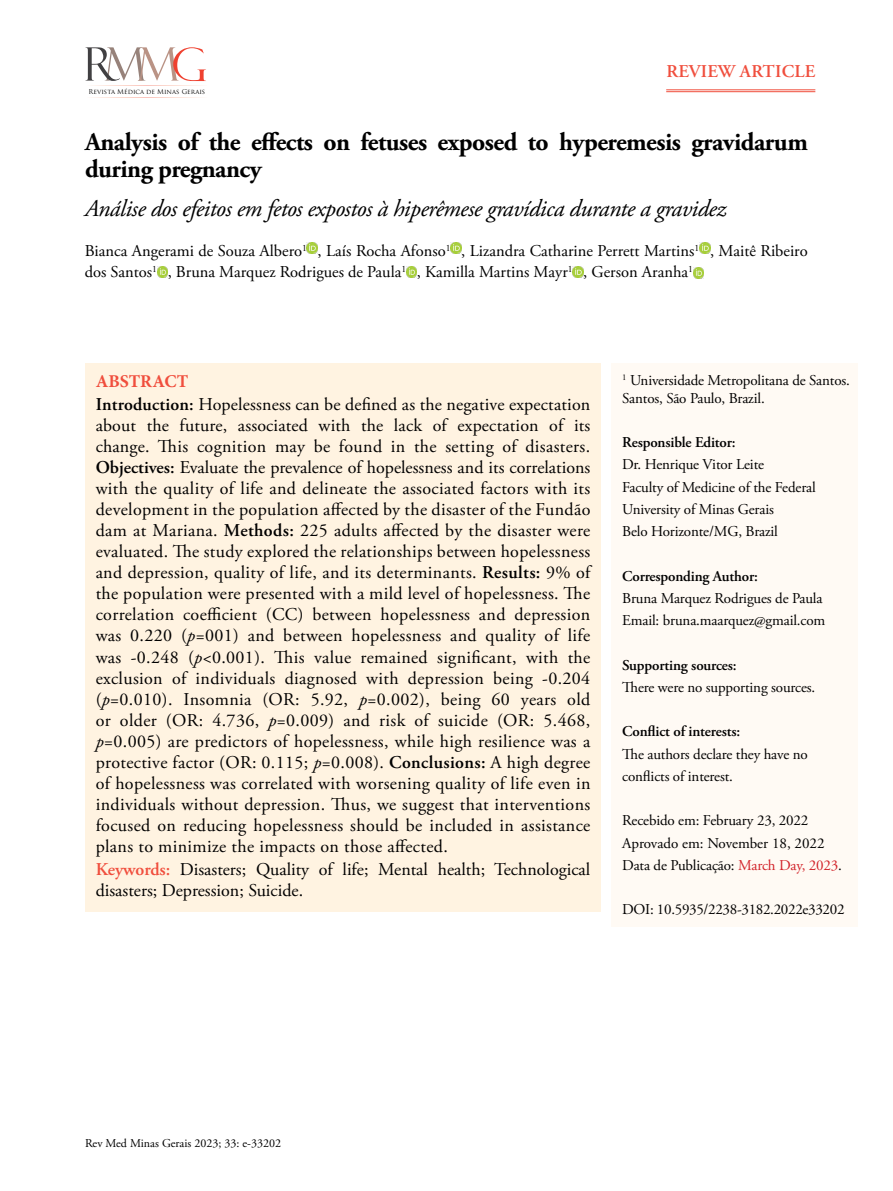
<style>
.page{position:relative;width:893px;height:1191px;background:#fff}
.page>*{position:absolute;margin:0;border:0;box-sizing:border-box;transform-origin:0 0}
.t1{font:700 25.5px/27px "Adobe Garamond Pro";letter-spacing:-.02em;color:#000}
.t2{font:italic 24px "Adobe Garamond Pro";letter-spacing:-.02em;color:#000}
.t3{font:18px/21px "Adobe Garamond Pro";color:#000;text-align:justify}
.t4{font:600 18px "Adobe Garamond Pro";letter-spacing:.015em;color:#f04e3d}
.t5{font:700 18px "Minion Pro";color:#f04e3d}
.t6{font:16.5px/21px "Adobe Garamond Pro";color:#000}
.t7{font:15px/22.2px "Adobe Garamond Pro";letter-spacing:-.01em;color:#000}
.t8{font:600 15px "Adobe Garamond Pro";letter-spacing:-.01em;color:#000}
.t9{font:12px "Adobe Garamond Pro";color:#000101}
.t10{font:6.6px "Trajan Pro";color:#000}
.s1{font-weight:600}
.s2{font-style:italic}
.s3{font-weight:600;color:#f04e3d}
.s4{color:#d2232a}
</style>
<div class="page">
<div style="left:85px;top:363px;width:516px;height:548px;background:#fff3e1"></div>
<div style="left:612px;top:363px;width:246px;height:563px;background:#fffaf4"></div>
<hr style="left:666px;top:90px;width:149px;height:1px;background:#f04e3d">
<hr style="left:666px;top:91px;width:149px;height:1px;background:#f04e3d">
<svg style="left:85px;top:47px;width:121px;height:34px"></svg>
<svg style="left:92px;top:97px;width:109px;height:1px"></svg>
<svg style="left:92px;top:85px;width:109px;height:1px"></svg>
<svg style="left:307px;top:242px;width:11px;height:11px"></svg>
<svg style="left:451px;top:242px;width:10px;height:11px"></svg>
<svg style="left:699px;top:242px;width:11px;height:11px"></svg>
<svg style="left:157px;top:267px;width:11px;height:10px"></svg>
<svg style="left:406px;top:267px;width:11px;height:10px"></svg>
<svg style="left:573px;top:267px;width:10px;height:10px"></svg>
<svg style="left:693px;top:267px;width:11px;height:11px"></svg>
<p class="t10" style="left:88px;top:87px;width:118px">Revista Médica de Minas Gerais</p>
<p class="t4" style="left:666px;top:61px;width:150px">REVIEW ARTICLE</p>
<h1 class="t1" style="left:85px;top:129px;width:724px">Analysis of the effects on fetuses exposed to hyperemesis gravidarum during pregnancy</h1>
<h2 class="t2" style="left:85px;top:194px;width:643px">Análise dos efeitos em fetos expostos à hiperêmese gravídica durante a gravidez</h2>
<p class="t6" style="left:85px;top:241px;width:724px">Bianca Angerami de Souza Albero<sup>1</sup> , Laís Rocha Afonso<sup>1</sup> , Lizandra Catharine Perrett Martins<sup>1</sup> , Maitê Ribeiro dos Santos<sup>1</sup> , Bruna Marquez Rodrigues de Paula<sup>1</sup> , Kamilla Martins Mayr<sup>1</sup> , Gerson Aranha<sup>1</sup></p>
<p class="t5" style="left:96px;top:368px;width:94px">ABSTRACT</p>
<p class="t3" style="left:96px;top:395px;width:496px"><span class="s1">Introduction:</span> Hopelessness can be defined as the negative expectation about the future, associated with the lack of expectation of its change. This cognition may be found in the setting of disasters.<br><span class="s1">Objectives:</span> Evaluate the prevalence of hopelessness and its correlations with the quality of life and delineate the associated factors with its development in the population affected by the disaster of the Fundão dam at Mariana. <span class="s1">Methods:</span> 225 adults affected by the disaster were evaluated. The study explored the relationships between hopelessness and depression, quality of life, and its determinants. <span class="s1">Results:</span> 9% of the population were presented with a mild level of hopelessness. The correlation coefficient (CC) between hopelessness and depression was 0.220 (<span class="s2">p</span>=001) and between hopelessness and quality of life was -0.248 (<span class="s2">p</span>&lt;0.001). This value remained significant, with the exclusion of individuals diagnosed with depression being -0.204 (<span class="s2">p</span>=0.010). Insomnia (OR: 5.92, <span class="s2">p</span>=0.002), being 60 years old or older (OR: 4.736, <span class="s2">p</span>=0.009) and risk of suicide (OR: 5.468, <span class="s2">p</span>=0.005) are predictors of hopelessness, while high resilience was a protective factor (OR: 0.115; <span class="s2">p</span>=0.008). <span class="s1">Conclusions:</span> A high degree of hopelessness was correlated with worsening quality of life even in individuals without depression. Thus, we suggest that interventions focused on reducing hopelessness should be included in assistance plans to minimize the impacts on those affected.</p>
<p class="t3" style="left:96px;top:859px;width:496px"><span class="s3">Keywords:</span> Disasters; Quality of life; Mental health; Technological disasters; Depression; Suicide.</p>
<p class="t7" style="left:622px;top:371px;width:229px;line-height:18px"><sup>1</sup> Universidade Metropolitana de Santos.<br>Santos, São Paulo, Brazil.</p>
<p class="t8" style="left:622px;top:433px;width:115px">Responsible Editor:</p>
<p class="t7" style="left:622px;top:454px;width:195px">Dr. Henrique Vitor Leite<br>Faculty of Medicine of the Federal<br>University of Minas Gerais<br>Belo Horizonte/MG, Brazil</p>
<p class="t8" style="left:622px;top:567px;width:137px">Corresponding Author:</p>
<p class="t7" style="left:622px;top:587px;width:205px">Bruna Marquez Rodrigues de Paula<br>Email: bruna.maarquez@gmail.com</p>
<p class="t8" style="left:622px;top:656px;width:116px">Supporting sources:</p>
<p class="t7" style="left:622px;top:676px;width:195px">There were no supporting sources.</p>
<p class="t8" style="left:622px;top:723px;width:120px">Conflict of interests:</p>
<p class="t7" style="left:622px;top:743px;width:187px">The authors declare they have no conflicts of interest.</p>
<p class="t7" style="left:622px;top:810px;width:221px">Recebido em: February 23, 2022<br>Aprovado em: November 18, 2022<br>Data de Publicação: <span class="s4">March Day, 2023</span>.</p>
<p class="t7" style="left:622px;top:899px;width:224px">DOI: 10.5935/2238-3182.2022e33202</p>
<p class="t9" style="left:85px;top:1135px;width:197px">Rev Med Minas Gerais 2023; 33: e-33202</p>
</div>
